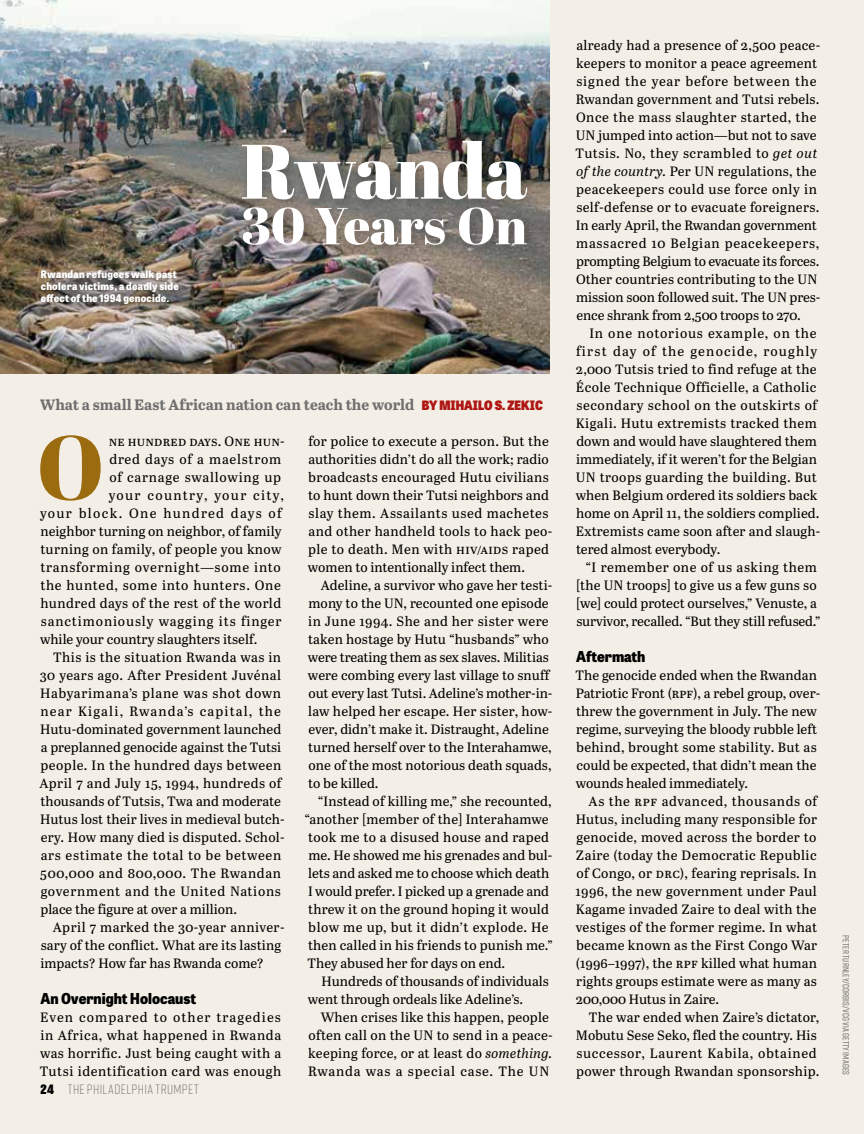
<style>
.page{position:relative;width:864px;height:1134px;background:#f3efe6}
.page>*{position:absolute;margin:0;border:0;box-sizing:border-box;transform-origin:0 0}
.t1{font:90.6px "Abril Fatface";color:#9b6b0f}
.t2{font:76.95px "Abril Fatface";letter-spacing:-.025em;color:#fff}
.t3{font:51.9px "Abril Fatface";letter-spacing:-.005em;color:#fff}
.t4{font:700 15px "Abril Text";color:#706f6f}
.t5{font:800 15px "Tablet Gothic Narrow";color:#000}
.t6{font:13.5px/18px "Abril Text";letter-spacing:.015em;color:#000}
.t7{font:13.5px "Abril Text";letter-spacing:.035em;color:#000}
.t8{font:13.5px "Abril Text";letter-spacing:.05em;color:#000}
.t9{font:300 13.5px "Rift Soft";letter-spacing:.035em;color:#706f6f}
.t10{font:800 10.5px/12px "Tablet Gothic Narrow";letter-spacing:.02em;color:#fff}
.t11{font:500 9px "Rift Soft";letter-spacing:.01em;color:#706f6f}
.s1{font-family:"Tablet Gothic Narrow";font-weight:800;font-size:12.9px;color:#ae1613}
.s2{font-family:"Tablet Gothic Narrow";font-weight:800;font-size:12.9px;color:#000}
.s3{font-style:italic}
</style>
<div class="page">
<img style="left:0;top:0;width:549px;height:374px">
<div style="left:237px;top:135px;width:303px;height:123px;background:#000;opacity:.25"></div>
<p class="t10" style="left:41px;top:267px;width:140px">Rwandan refugees walk past cholera victims, a deadly side effect of the 1994 genocide.</p>
<h2 class="t2" style="left:241px;top:117px;width:288px">Rwanda</h2>
<h3 class="t3" style="left:241px;top:189px;width:287px">30 Years On</h3>
<p class="t4" style="left:40px;top:393px;width:504px">What a small East African nation can teach the world <span class="s1">BY MIHAILO S. ZEKIC</span></p>
<h1 class="t1" style="left:37px;top:404px;width:69px">O</h1>
<p class="t6" style="left:109px;top:431px;width:177px">ne hundred days. One hun-</p>
<p class="t6" style="left:109px;top:449px;width:173px">dred days of a maelstrom</p>
<p class="t6" style="left:109px;top:467px;width:173px">of carnage swallowing up</p>
<p class="t6" style="left:109px;top:485px;width:177px">your country, your city,</p>
<p class="t6" style="left:40px;top:503px;width:244px">your block. One hundred days of</p>
<p class="t6" style="left:40px;top:521px;width:242px">neighbor turning on neighbor, of family</p>
<p class="t6" style="left:40px;top:539px;width:243px">turning on family, of people you know</p>
<p class="t6" style="left:40px;top:557px;width:242px">transforming overnight—some into</p>
<p class="t6" style="left:40px;top:575px;width:242px">the hunted, some into hunters. One</p>
<p class="t6" style="left:40px;top:593px;width:242px">hundred days of the rest of the world</p>
<p class="t6" style="left:41px;top:611px;width:242px">sanctimoniously wagging its finger</p>
<p class="t6" style="left:40px;top:629px;width:219px">while your country slaughters itself.</p>
<p class="t6" style="left:53px;top:647px;width:229px">This is the situation Rwanda was in</p>
<p class="t6" style="left:40px;top:665px;width:243px">30 years ago. After President Juvénal</p>
<p class="t6" style="left:40px;top:683px;width:242px">Habyarimana’s plane was shot down</p>
<p class="t6" style="left:40px;top:701px;width:242px">near Kigali, Rwanda’s capital, the</p>
<p class="t6" style="left:40px;top:719px;width:243px">Hutu-dominated government launched</p>
<p class="t6" style="left:41px;top:737px;width:242px">a preplanned genocide against the Tutsi</p>
<p class="t6" style="left:40px;top:755px;width:242px">people. In the hundred days between</p>
<p class="t7" style="left:39px;top:773px;width:245px">April 7 and July 15, 1994, hundreds of</p>
<p class="t6" style="left:40px;top:791px;width:242px">thousands of Tutsis, Twa and moderate</p>
<p class="t6" style="left:40px;top:809px;width:246px">Hutus lost their lives in medieval butch-</p>
<p class="t6" style="left:41px;top:827px;width:245px">ery. How many died is disputed. Schol-</p>
<p class="t6" style="left:41px;top:845px;width:242px">ars estimate the total to be between</p>
<p class="t8" style="left:40px;top:863px;width:242px">500,000 and 800,000. The Rwandan</p>
<p class="t6" style="left:41px;top:881px;width:242px">government and the United Nations</p>
<p class="t6" style="left:40px;top:899px;width:198px">place the figure at over a million.</p>
<p class="t6" style="left:53px;top:917px;width:233px">April 7 marked the 30-year anniver-</p>
<p class="t6" style="left:41px;top:935px;width:242px">sary of the conflict. What are its lasting</p>
<p class="t6" style="left:40px;top:953px;width:225px">impacts? How far has Rwanda come?</p>
<p class="t5" style="left:40px;top:987px;width:157px">An Overnight Holocaust</p>
<p class="t6" style="left:40px;top:1007px;width:243px;text-align:justify">Even compared to other tragedies in Africa, what happened in Rwanda was horrific. Just being caught with a Tutsi identification card was enough</p>
<p class="t9" style="left:40px;top:1080px;width:160px"><span class="s2">24</span> THE PHILADELPHIA TRUMPET</p>
<p class="t6" style="left:308px;top:431px;width:246px">for police to execute a person. But the authorities didn’t do all the work; radio broadcasts encouraged Hutu civilians to hunt down their Tutsi neighbors and slay them. Assailants used machetes and other handheld tools to hack peo&shy;ple to death. Men with hiv/aids raped women to intentionally infect them.</p>
<p class="t6" style="left:308px;top:575px;width:246px;text-indent:13px">Adeline, a survivor who gave her testi&shy;mony to the UN, recounted one episode in June 1994. She and her sister were taken hostage by Hutu “husbands” who were treating them as sex slaves. Militias were combing every last village to snuff out every last Tutsi. Adeline’s mother-in&shy;law helped her escape. Her sister, how&shy;ever, didn’t make it. Distraught, Adeline turned herself over to the Interahamwe, one of the most notorious death squads, to be killed.</p>
<p class="t6" style="left:318px;top:791px;width:235px">“Instead of killing me,” she recounted,</p>
<p class="t6" style="left:304px;top:809px;width:246px">“another [member of the] Interahamwe</p>
<p class="t6" style="left:308px;top:827px;width:242px">took me to a disused house and raped</p>
<p class="t6" style="left:308px;top:845px;width:246px">me. He showed me his grenades and bul-</p>
<p class="t6" style="left:308px;top:863px;width:242px">lets and asked me to choose which death</p>
<p class="t6" style="left:308px;top:881px;width:243px">I would prefer. I picked up a grenade and</p>
<p class="t6" style="left:308px;top:899px;width:242px">threw it on the ground hoping it would</p>
<p class="t6" style="left:308px;top:917px;width:242px">blow me up, but it didn’t explode. He</p>
<p class="t6" style="left:308px;top:935px;width:246px">then called in his friends to punish me.”</p>
<p class="t6" style="left:308px;top:953px;width:199px">They abused her for days on end.</p>
<p class="t6" style="left:322px;top:971px;width:229px">Hundreds of thousands of individuals</p>
<p class="t6" style="left:308px;top:989px;width:217px">went through ordeals like Adeline’s.</p>
<p class="t6" style="left:321px;top:1007px;width:230px">When crises like this happen, people</p>
<p class="t6" style="left:309px;top:1025px;width:245px">often call on the UN to send in a peace-</p>
<p class="t6" style="left:308px;top:1043px;width:245px">keeping force, or at least do <span class="s3">something.</span></p>
<p class="t6" style="left:308px;top:1061px;width:243px">Rwanda was a special case. The UN</p>
<p class="t6" style="left:575px;top:35px;width:246px">already had a presence of 2,500 peace&shy;keepers to monitor a peace agreement signed the year before between the Rwandan government and Tutsi rebels.<br>Once the mass slaughter started, the UN jumped into action—but not to save Tutsis. No, they scrambled to <span class="s3">get out of the country.</span> Per UN regulations, the peacekeepers could use force only in self-defense or to evacuate foreigners.<br>In early April, the Rwandan government massacred 10 Belgian peacekeepers, prompting Belgium to evacuate its forces.<br>Other countries contributing to the UN mission soon followed suit. The UN pres&shy;ence shrank from 2,500 troops to 270.</p>
<p class="t6" style="left:576px;top:323px;width:246px;text-indent:14px">In one notorious example, on the first day of the genocide, roughly 2,000 Tutsis tried to find refuge at the École Technique Officielle, a Catholic secondary school on the outskirts of Kigali. Hutu extremists tracked them down and would have slaughtered them immediately, if it weren’t for the Belgian UN troops guarding the building. But when Belgium ordered its soldiers back home on April 11, the soldiers complied.<br>Extremists came soon after and slaugh&shy;tered almost everybody.</p>
<p class="t6" style="left:576px;top:557px;width:246px;text-align:center">“I remember one of us asking them [the UN troops] to give us a few guns so [we] could protect ourselves,” Venuste, a survivor, recalled. “But they still refused.”</p>
<p class="t5" style="left:576px;top:645px;width:71px">Aftermath</p>
<p class="t6" style="left:575px;top:665px;width:246px">The genocide ended when the Rwandan Patriotic Front (rpf), a rebel group, over&shy;threw the government in July. The new regime, surveying the bloody rubble left behind, brought some stability. But as could be expected, that didn’t mean the wounds healed immediately.</p>
<p class="t6" style="left:576px;top:791px;width:244px;text-indent:13px">As the rpf advanced, thousands of Hutus, including many responsible for genocide, moved across the border to Zaire (today the Democratic Republic of Congo, or drc), fearing reprisals. In 1996, the new government under Paul Kagame invaded Zaire to deal with the vestiges of the former regime. In what became known as the First Congo War (1996–1997), the rpf killed what human rights groups estimate were as many as 200,000 Hutus in Zaire.</p>
<p class="t6" style="left:576px;top:1007px;width:245px;text-indent:13px">The war ended when Zaire’s dictator, Mobutu Sese Seko, fled the country. His successor, Laurent Kabila, obtained power through Rwandan sponsorship.</p>
<p class="t11" style="left:852px;top:935px;width:141px;rotate:90deg">PETER TURNLEY/CORBIS/VCG VIA GETTY IMAGES</p>
</div>
